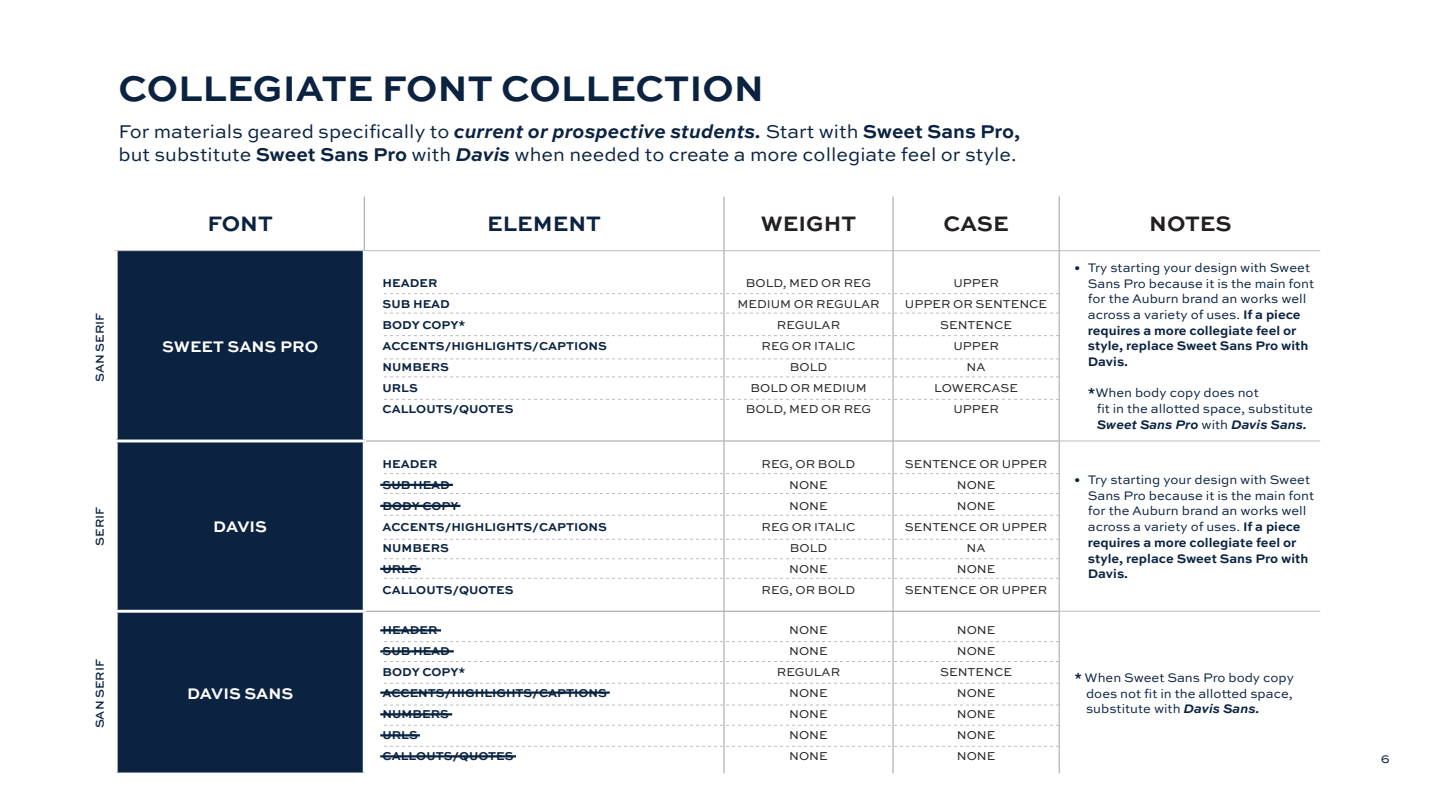
<style>
.page{position:relative;width:1440px;height:810px;background:#fff}
.page>*{position:absolute;margin:0;border:0;box-sizing:border-box;transform-origin:0 0}
.t1{font:700 37.5px "Sweet Sans Pro";color:#0b2341}
.t2{font:700 22.05px "Sweet Sans Pro";color:#231f20}
.t3{font:700 22.05px "Sweet Sans Pro";color:#0b2341}
.t4{font:19.5px/23.4px "Sweet Sans Pro";color:#0b2341}
.t5{font:700 16.2px "Sweet Sans Pro";color:#fff}
.t6{font:13.5px "Sweet Sans Pro";color:#0b2341}
.t7{font:13.05px/15.7px "Sweet Sans Pro";color:#0b2341}
.t8{font:12px "Sweet Sans Pro";color:#231f20}
.t9{font:700 12px "Sweet Sans Pro";color:#0b2341}
.t10{font:500 12px "Sweet Sans Pro";color:#0b2341}
.s1{font-weight:700;font-style:italic}
.s2{font-weight:700}
</style>
<div class="page">
<div style="left:118px;top:251px;width:245px;height:522px;background:#0b2341"></div>
<hr style="left:1060px;top:441px;width:260px;height:1px;background:#bcbdc0">
<hr style="left:1060px;top:611px;width:260px;height:1px;background:#bcbdc0">
<hr style="left:115px;top:250px;width:249px;height:1px;background:#bcbdc0">
<hr style="left:364px;top:250px;width:360px;height:1px;background:#bcbdc0">
<hr style="left:724px;top:250px;width:169px;height:1px;background:#bcbdc0">
<hr style="left:893px;top:250px;width:166px;height:1px;background:#bcbdc0">
<hr style="left:1060px;top:250px;width:260px;height:1px;background:#bcbdc0">
<hr style="left:115px;top:440px;width:251px;height:2px;background:#fff">
<hr style="left:115px;top:610px;width:251px;height:3px;background:#fff">
<hr style="left:724px;top:251px;width:1px;height:190px;background:#9d9fa2">
<hr style="left:893px;top:251px;width:1px;height:190px;background:#9d9fa2">
<hr style="left:1059px;top:251px;width:1px;height:190px;background:#9d9fa2">
<hr style="left:366px;top:441px;width:358px;height:1px;background:#9d9fa2">
<hr style="left:724px;top:441px;width:169px;height:1px;background:#9d9fa2">
<hr style="left:724px;top:441px;width:1px;height:170px;background:#9d9fa2">
<hr style="left:893px;top:441px;width:167px;height:1px;background:#9d9fa2">
<hr style="left:893px;top:441px;width:1px;height:170px;background:#9d9fa2">
<hr style="left:1059px;top:441px;width:1px;height:170px;background:#9d9fa2">
<hr style="left:366px;top:611px;width:358px;height:1px;background:#9d9fa2">
<hr style="left:724px;top:611px;width:169px;height:1px;background:#9d9fa2">
<hr style="left:724px;top:612px;width:1px;height:162px;background:#9d9fa2">
<hr style="left:893px;top:611px;width:167px;height:1px;background:#9d9fa2">
<hr style="left:893px;top:612px;width:1px;height:162px;background:#9d9fa2">
<hr style="left:1059px;top:612px;width:1px;height:162px;background:#9d9fa2">
<hr style="left:364px;top:196px;width:1px;height:54px;background:#9d9fa2">
<hr style="left:724px;top:196px;width:1px;height:55px;background:#9d9fa2">
<hr style="left:893px;top:196px;width:1px;height:55px;background:#9d9fa2">
<hr style="left:1059px;top:196px;width:1px;height:55px;background:#9d9fa2">
<svg style="left:384px;top:293px;width:675px;height:1px"></svg>
<svg style="left:384px;top:473px;width:675px;height:1px"></svg>
<svg style="left:384px;top:641px;width:675px;height:1px"></svg>
<svg style="left:384px;top:313px;width:675px;height:1px"></svg>
<svg style="left:384px;top:493px;width:675px;height:1px"></svg>
<svg style="left:384px;top:661px;width:675px;height:1px"></svg>
<svg style="left:384px;top:335px;width:675px;height:1px"></svg>
<svg style="left:384px;top:515px;width:675px;height:1px"></svg>
<svg style="left:384px;top:683px;width:675px;height:1px"></svg>
<svg style="left:384px;top:358px;width:675px;height:1px"></svg>
<svg style="left:384px;top:539px;width:675px;height:1px"></svg>
<svg style="left:384px;top:705px;width:675px;height:1px"></svg>
<svg style="left:384px;top:376px;width:675px;height:1px"></svg>
<svg style="left:384px;top:558px;width:675px;height:1px"></svg>
<svg style="left:384px;top:725px;width:675px;height:1px"></svg>
<svg style="left:384px;top:399px;width:675px;height:1px"></svg>
<svg style="left:384px;top:578px;width:675px;height:1px"></svg>
<svg style="left:384px;top:746px;width:675px;height:1px"></svg>
<hr style="left:380px;top:505px;width:80px;height:2px;background:#0b2341">
<hr style="left:380px;top:484px;width:73px;height:2px;background:#0b2341">
<hr style="left:380px;top:629px;width:61px;height:3px;background:#0b2341">
<hr style="left:380px;top:650px;width:74px;height:2px;background:#0b2341">
<hr style="left:380px;top:713px;width:72px;height:3px;background:#0b2341">
<hr style="left:380px;top:734px;width:40px;height:2px;background:#0b2341">
<hr style="left:380px;top:755px;width:136px;height:3px;background:#0b2341">
<hr style="left:380px;top:692px;width:230px;height:2px;background:#0b2341">
<hr style="left:380px;top:568px;width:41px;height:2px;background:#0b2341">
<p class="t1" style="left:118px;top:60px;width:647px">COLLEGIATE FONT COLLECTION</p>
<p class="t4" style="left:118px;top:119px;width:903px">For materials geared specifically to <span class="s1">current or prospective students.</span> Start with <span class="s2">Sweet Sans Pro, </span>but substitute <span class="s2">Sweet Sans Pro</span> with <span class="s1">Davis</span> when needed to create a more collegiate feel or style.</p>
<p class="t10" style="left:91px;top:382px;width:71px;rotate:-90deg">SAN SERIF</p>
<p class="t10" style="left:91px;top:546px;width:40px;rotate:-90deg">SERIF</p>
<p class="t10" style="left:91px;top:728px;width:71px;rotate:-90deg">SAN SERIF</p>
<p class="t3" style="left:208px;top:207px;width:67px">FONT</p>
<p class="t3" style="left:487px;top:207px;width:115px">ELEMENT</p>
<p class="t2" style="left:761px;top:207px;width:97px">WEIGHT</p>
<p class="t2" style="left:943px;top:207px;width:67px">CASE</p>
<p class="t2" style="left:1149px;top:207px;width:84px">NOTES</p>
<p class="t5" style="left:162px;top:334px;width:158px">SWEET SANS PRO</p>
<p class="t5" style="left:213px;top:515px;width:55px">DAVIS</p>
<p class="t5" style="left:187px;top:681px;width:108px">DAVIS SANS</p>
<p class="t9" style="left:383px;top:274px;width:56px">HEADER</p>
<p class="t9" style="left:383px;top:295px;width:69px">SUB HEAD</p>
<p class="t9" style="left:383px;top:316px;width:84px">BODY COPY*</p>
<p class="t9" style="left:383px;top:337px;width:226px">ACCENTS/HIGHLIGHTS/CAPTIONS</p>
<p class="t9" style="left:383px;top:358px;width:68px">NUMBERS</p>
<p class="t9" style="left:383px;top:379px;width:37px">URLS</p>
<p class="t9" style="left:383px;top:400px;width:132px">CALLOUTS/QUOTES</p>
<p class="t9" style="left:383px;top:455px;width:56px">HEADER</p>
<p class="t9" style="left:383px;top:476px;width:69px">SUB HEAD</p>
<p class="t9" style="left:383px;top:497px;width:77px">BODY COPY</p>
<p class="t9" style="left:383px;top:518px;width:226px">ACCENTS/HIGHLIGHTS/CAPTIONS</p>
<p class="t9" style="left:383px;top:539px;width:68px">NUMBERS</p>
<p class="t9" style="left:383px;top:560px;width:37px">URLS</p>
<p class="t9" style="left:383px;top:581px;width:132px">CALLOUTS/QUOTES</p>
<p class="t9" style="left:383px;top:621px;width:56px">HEADER</p>
<p class="t9" style="left:383px;top:642px;width:69px">SUB HEAD</p>
<p class="t9" style="left:383px;top:663px;width:84px">BODY COPY*</p>
<p class="t9" style="left:383px;top:684px;width:226px">ACCENTS/HIGHLIGHTS/CAPTIONS</p>
<p class="t9" style="left:383px;top:705px;width:68px">NUMBERS</p>
<p class="t9" style="left:383px;top:726px;width:37px">URLS</p>
<p class="t9" style="left:383px;top:747px;width:132px">CALLOUTS/QUOTES</p>
<p class="t8" style="left:746px;top:274px;width:127px">BOLD, MED OR REG</p>
<p class="t8" style="left:737px;top:295px;width:144px">MEDIUM OR REGULAR</p>
<p class="t8" style="left:777px;top:316px;width:65px">REGULAR</p>
<p class="t8" style="left:762px;top:337px;width:95px">REG OR ITALIC</p>
<p class="t8" style="left:790px;top:358px;width:39px">BOLD</p>
<p class="t8" style="left:750px;top:379px;width:118px">BOLD OR MEDIUM</p>
<p class="t8" style="left:746px;top:400px;width:127px">BOLD, MED OR REG</p>
<p class="t8" style="left:762px;top:455px;width:95px">REG, OR BOLD</p>
<p class="t8" style="left:789px;top:476px;width:40px">NONE</p>
<p class="t8" style="left:789px;top:497px;width:40px">NONE</p>
<p class="t8" style="left:762px;top:518px;width:95px">REG OR ITALIC</p>
<p class="t8" style="left:790px;top:539px;width:39px">BOLD</p>
<p class="t8" style="left:789px;top:560px;width:40px">NONE</p>
<p class="t8" style="left:762px;top:581px;width:95px">REG, OR BOLD</p>
<p class="t8" style="left:789px;top:622px;width:40px">NONE</p>
<p class="t8" style="left:789px;top:643px;width:40px">NONE</p>
<p class="t8" style="left:777px;top:664px;width:65px">REGULAR</p>
<p class="t8" style="left:789px;top:685px;width:40px">NONE</p>
<p class="t8" style="left:789px;top:706px;width:40px">NONE</p>
<p class="t8" style="left:789px;top:727px;width:40px">NONE</p>
<p class="t8" style="left:789px;top:748px;width:40px">NONE</p>
<p class="t8" style="left:953px;top:274px;width:47px">UPPER</p>
<p class="t8" style="left:905px;top:295px;width:144px">UPPER OR SENTENCE</p>
<p class="t8" style="left:940px;top:316px;width:73px">SENTENCE</p>
<p class="t8" style="left:953px;top:337px;width:47px">UPPER</p>
<p class="t8" style="left:967px;top:358px;width:20px">NA</p>
<p class="t8" style="left:934px;top:379px;width:85px">LOWERCASE</p>
<p class="t8" style="left:953px;top:400px;width:47px">UPPER</p>
<p class="t8" style="left:905px;top:455px;width:144px">SENTENCE OR UPPER</p>
<p class="t8" style="left:957px;top:476px;width:40px">NONE</p>
<p class="t8" style="left:957px;top:497px;width:40px">NONE</p>
<p class="t8" style="left:905px;top:518px;width:144px">SENTENCE OR UPPER</p>
<p class="t8" style="left:967px;top:539px;width:20px">NA</p>
<p class="t8" style="left:957px;top:560px;width:40px">NONE</p>
<p class="t8" style="left:905px;top:581px;width:144px">SENTENCE OR UPPER</p>
<p class="t8" style="left:957px;top:622px;width:40px">NONE</p>
<p class="t8" style="left:957px;top:643px;width:40px">NONE</p>
<p class="t8" style="left:940px;top:664px;width:73px">SENTENCE</p>
<p class="t8" style="left:957px;top:685px;width:40px">NONE</p>
<p class="t8" style="left:957px;top:706px;width:40px">NONE</p>
<p class="t8" style="left:957px;top:727px;width:40px">NONE</p>
<p class="t8" style="left:957px;top:748px;width:40px">NONE</p>
<p class="t7" style="left:1088px;top:259px;width:228px;text-indent:-14px">• Try starting your design with Sweet<br>Sans Pro because it is the main font for the Auburn brand an works well across a variety of uses. <span class="s2">If a piece requires a more collegiate feel or style, replace Sweet Sans Pro with<br>Davis.</span></p>
<p class="t7" style="left:1097px;top:385px;width:218px;text-indent:-9px"><span class="s2">*</span>When body copy does not<br>fit in the allotted space, substitute<br><span class="s1">Sweet Sans Pro</span> with <span class="s1">Davis Sans.</span></p>
<p class="t7" style="left:1088px;top:471px;width:228px;text-indent:-14px">• Try starting your design with Sweet<br>Sans Pro because it is the main font for the Auburn brand an works well across a variety of uses. <span class="s2">If a piece requires a more collegiate feel or style, replace Sweet Sans Pro with<br>Davis.</span></p>
<p class="t7" style="left:1074px;top:669px;width:221px"><span class="s2">*</span> When Sweet Sans Pro body copy</p>
<p class="t7" style="left:1086px;top:685px;width:208px">does not fit in the allotted space,</p>
<p class="t7" style="left:1086px;top:701px;width:175px">substitute with <span class="s1">Davis Sans.</span></p>
<p class="t6" style="left:1381px;top:748px;width:11px">6</p>
</div>
